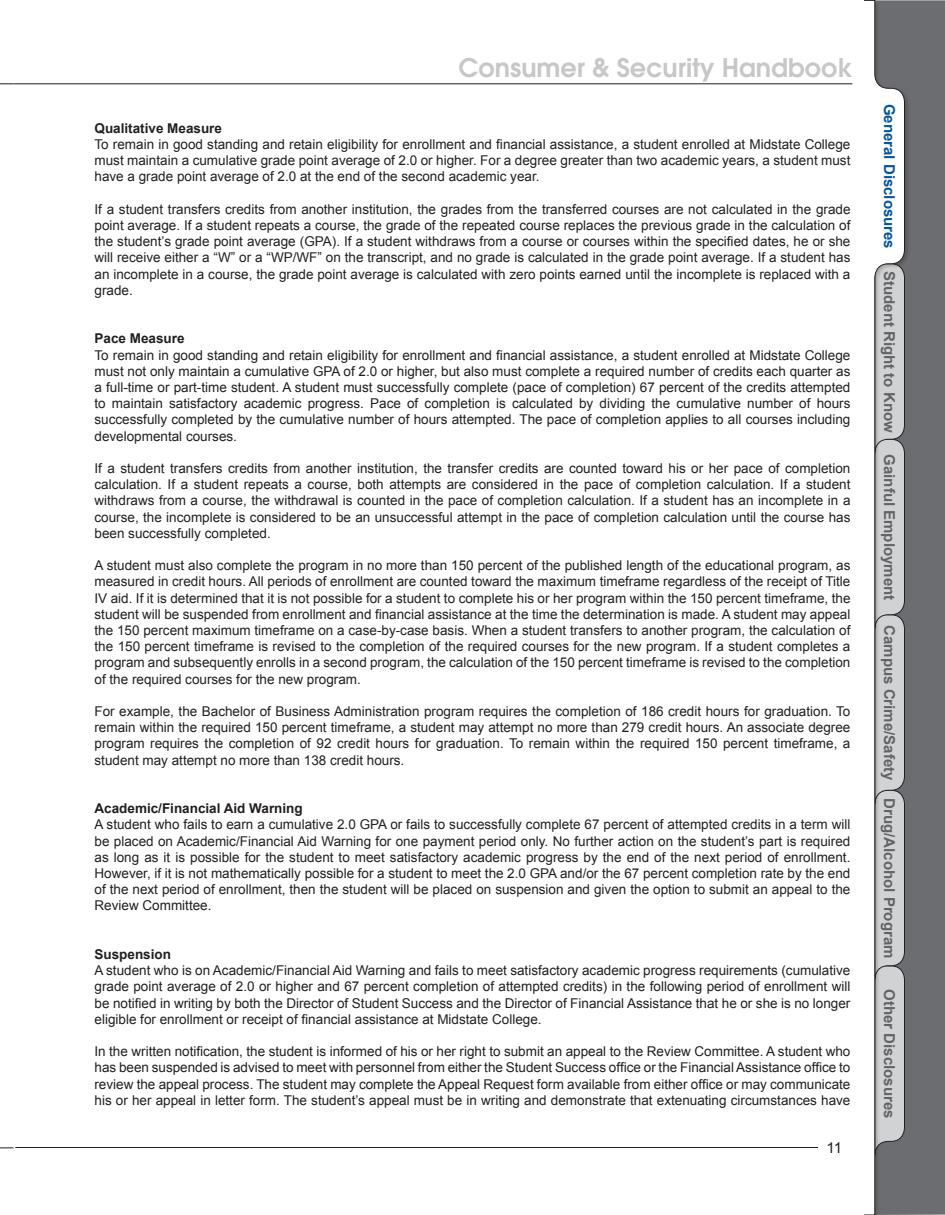
<style>
.page{position:relative;width:945px;height:1215px;background:#fff}
.page>*{position:absolute;margin:0;border:0;box-sizing:border-box;transform-origin:0 0}
.t1{font:600 25.5px "Avant Garde";color:#c7c7c9}
.t2{font:700 15px "Arial";color:#636366}
.t3{font:700 15px "Arial";color:#0155a5}
.t4{font:15px "Arial";color:#231f20}
.t5{font:13.5px/16.2px "Arial";color:#231f20;text-align:justify}
.Heading_2{font:700 13.5px "Arial";color:#231f20}
</style>
<div class="page">
<svg style="left:0;top:83px;width:14px;height:1px"></svg>
<svg style="left:0;top:1148px;width:14px;height:1px"></svg>
<hr style="left:15px;top:1147px;width:803px;height:1px;background:#231f20">
<hr style="left:14px;top:83px;width:838px;height:1px;background:#231f20">
<div style="left:910px;top:0;width:35px;height:1215px;background:#6c6d70"></div>
<div style="left:864px;top:0;width:46px;height:1215px;background:#231f20;opacity:.25"></div>
<svg style="left:864px;top:0;width:41px;height:1215px"></svg>
<h1 class="t1" style="left:459px;top:51px;width:395px">Consumer &amp; Security Handbook</h1>
<p class="Heading_2" style="left:94px;top:119px;width:129px">Qualitative Measure</p>
<p class="t5" style="left:94px;top:136px;width:757px">To remain in good standing and retain eligibility for enrollment and financial assistance, a student enrolled at Midstate College must maintain a cumulative grade point average of 2.0 or higher. For a degree greater than two academic years, a student must have a grade point average of 2.0 at the end of the second academic year.</p>
<p class="t5" style="left:94px;top:201px;width:758px">If a student transfers credits from another institution, the grades from the transferred courses are not calculated in the grade point average. If a student repeats a course, the grade of the repeated course replaces the previous grade in the calculation of the student’s grade point average (GPA). If a student withdraws from a course or courses within the specified dates, he or she will receive either a “W” or a “WP/WF” on the transcript, and no grade is calculated in the grade point average. If a student has an incomplete in a course, the grade point average is calculated with zero points earned until the incomplete is replaced with a grade.</p>
<p class="Heading_2" style="left:94px;top:330px;width:92px">Pace Measure</p>
<p class="t5" style="left:94px;top:347px;width:757px">To remain in good standing and retain eligibility for enrollment and financial assistance, a student enrolled at Midstate College must not only maintain a cumulative GPA of 2.0 or higher, but also must complete a required number of credits each quarter as a full-time or part-time student. A student must successfully complete (pace of completion) 67 percent of the credits attempted to maintain satisfactory academic progress. Pace of completion is calculated by dividing the cumulative number of hours successfully completed by the cumulative number of hours attempted. The pace of completion applies to all courses including developmental courses.</p>
<p class="t5" style="left:94px;top:460px;width:758px">If a student transfers credits from another institution, the transfer credits are counted toward his or her pace of completion calculation. If a student repeats a course, both attempts are considered in the pace of completion calculation. If a student withdraws from a course, the withdrawal is counted in the pace of completion calculation. If a student has an incomplete in a course, the incomplete is considered to be an unsuccessful attempt in the pace of completion calculation until the course has been successfully completed.</p>
<p class="t5" style="left:94px;top:558px;width:758px">A student must also complete the program in no more than 150 percent of the published length of the educational program, as measured in credit hours. All periods of enrollment are counted toward the maximum timeframe regardless of the receipt of Title IV aid. If it is determined that it is not possible for a student to complete his or her program within the 150 percent timeframe, the student will be suspended from enrollment and financial assistance at the time the determination is made. A student may appeal the 150 percent maximum timeframe on a case-by-case basis. When a student transfers to another program, the calculation of the 150 percent timeframe is revised to the completion of the required courses for the new program. If a student completes a program and subsequently enrolls in a second program, the calculation of the 150 percent timeframe is revised to the completion of the required courses for the new program.</p>
<p class="t5" style="left:94px;top:703px;width:757px">For example, the Bachelor of Business Administration program requires the completion of 186 credit hours for graduation. To remain within the required 150 percent timeframe, a student may attempt no more than 279 credit hours. An associate degree program requires the completion of 92 credit hours for graduation. To remain within the required 150 percent timeframe, a student may attempt no more than 138 credit hours.</p>
<p class="Heading_2" style="left:94px;top:799px;width:210px">Academic/Financial Aid Warning</p>
<p class="t5" style="left:94px;top:817px;width:757px">A student who fails to earn a cumulative 2.0 GPA or fails to successfully complete 67 percent of attempted credits in a term will be placed on Academic/Financial Aid Warning for one payment period only. No further action on the student’s part is required as long as it is possible for the student to meet satisfactory academic progress by the end of the next period of enrollment.<br>However, if it is not mathematically possible for a student to meet the 2.0 GPA and/or the 67 percent completion rate by the end of the next period of enrollment, then the student will be placed on suspension and given the option to submit an appeal to the Review Committee.</p>
<p class="Heading_2" style="left:94px;top:945px;width:78px">Suspension</p>
<p class="t5" style="left:94px;top:963px;width:757px">A student who is on Academic/Financial Aid Warning and fails to meet satisfactory academic progress requirements (cumulative grade point average of 2.0 or higher and 67 percent completion of attempted credits) in the following period of enrollment will be notified in writing by both the Director of Student Success and the Director of Financial Assistance that he or she is no longer eligible for enrollment or receipt of financial assistance at Midstate College.</p>
<p class="t5" style="left:94px;top:1044px;width:757px">In the written notification, the student is informed of his or her right to submit an appeal to the Review Committee. A student who has been suspended is advised to meet with personnel from either the Student Success office or the Financial Assistance office to review the appeal process. The student may complete the Appeal Request form available from either office or may communicate his or her appeal in letter form. The student’s appeal must be in writing and demonstrate that extenuating circumstances have</p>
<p class="t4" style="left:827px;top:1138px;width:17px">11</p>
<p class="t3" style="left:899px;top:104px;width:147px;rotate:90deg">General Disclosures</p>
<p class="t2" style="left:899px;top:271px;width:163px;rotate:90deg">Student Right to Know</p>
<p class="t2" style="left:899px;top:454px;width:147px;rotate:90deg">Gainful Employment</p>
<p class="t2" style="left:899px;top:625px;width:335px;rotate:90deg">Campus Crime/Safety Drug/Alcohol Program</p>
<p class="t2" style="left:899px;top:989px;width:131px;rotate:90deg">Other Disclosures</p>
</div>
